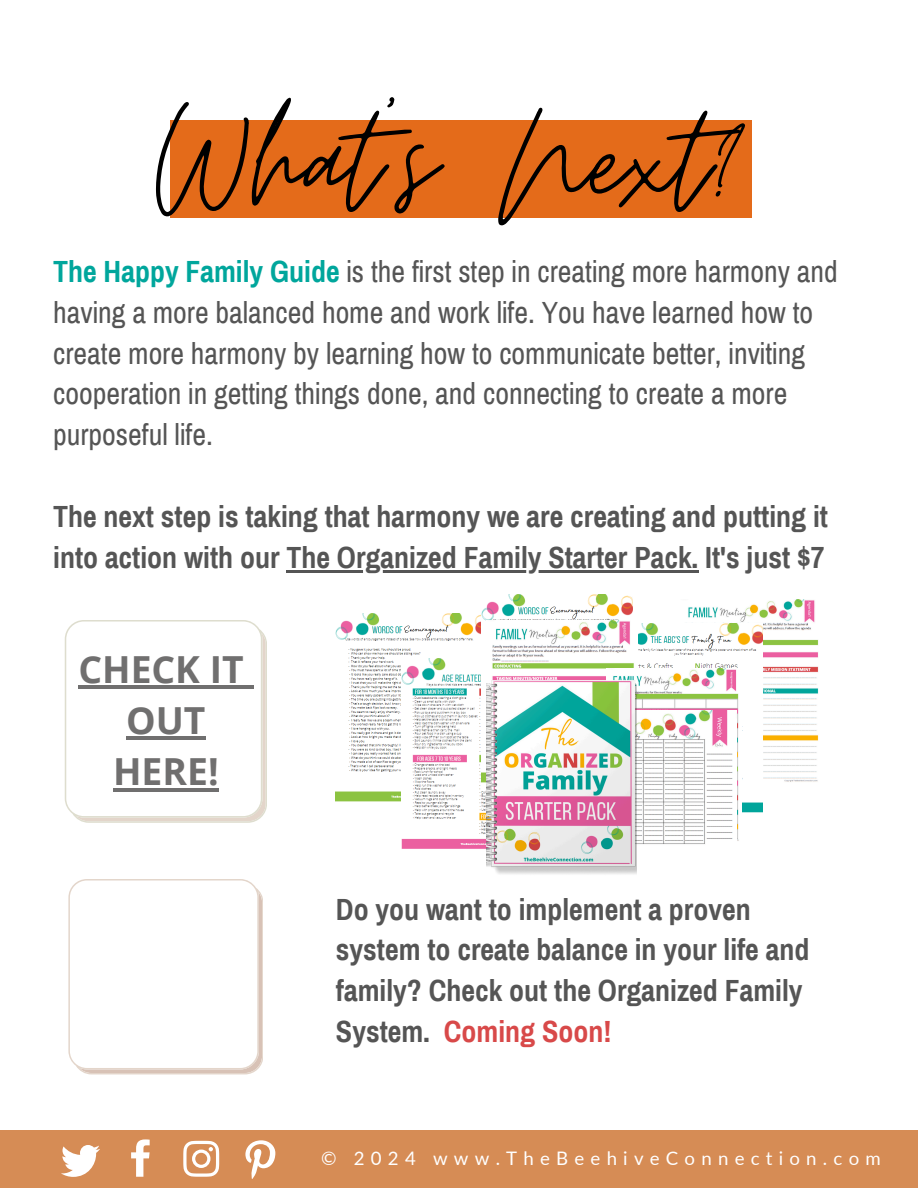
<style>
.page{position:relative;width:918px;height:1188px;background:#fff}
.page>*{position:absolute;margin:0;border:0;box-sizing:border-box;transform-origin:0 0}
.t1{font:162.6px "Moon Time";color:#000}
.t2{font:700 37.35px/51.3px "Open Sans";color:#706f6f;text-align:center}
.t3{font:30px/40.8px "Archivo Narrow";color:#555}
.t4{font:700 30px/40.8px "Archivo Narrow";color:#555}
.t5{font:18.6px "Lato";letter-spacing:.335em;color:#fff}
.s1{font-weight:700;color:#00a69c}
.s2{color:#d84949}
</style>
<div class="page">
<img style="left:688px;top:599px;width:131px;height:183px">
<img style="left:638px;top:624px;width:125px;height:189px">
<img style="left:336px;top:613px;width:145px;height:189px">
<img style="left:402px;top:658px;width:85px;height:196px">
<div style="left:0;top:1131px;width:918px;height:57px;background:#d68c55"></div>
<svg style="left:61px;top:1145px;width:39px;height:32px"></svg>
<svg style="left:131px;top:1139px;width:19px;height:38px"></svg>
<svg style="left:183px;top:1141px;width:36px;height:36px"></svg>
<svg style="left:245px;top:1140px;width:30px;height:39px"></svg>
<div style="left:170px;top:121px;width:581px;height:97px;background:#e46b1a"></div>
<svg style="left:68px;top:879px;width:195px;height:195px"></svg>
<img style="left:481px;top:594px;width:151px;height:196px">
<img style="left:487px;top:620px;width:147px;height:60px">
<img style="left:606px;top:669px;width:135px;height:172px">
<img style="left:637px;top:710px;width:99px;height:134px">
<img style="left:487px;top:680px;width:150px;height:194px">
<hr style="left:286px;top:570px;width:412px;height:2px;background:#555">
<svg style="left:65px;top:620px;width:202px;height:203px"></svg>
<hr style="left:126px;top:737px;width:80px;height:3px;background:#706f6f">
<hr style="left:113px;top:788px;width:106px;height:3px;background:#706f6f">
<p class="t1" style="left:156px;top:62px;width:597px">What's Next?</p>
<p class="t3" style="left:53px;top:252px;width:786px"><span class="s1">The Happy Family Guide</span> is the first step in creating more harmony and having a more balanced home and work life. You have learned how to create more harmony by learning how to communicate better, inviting cooperation in getting things done, and connecting to create a more purposeful life.</p>
<p class="t4" style="left:53px;top:496px;width:776px">The next step is taking that harmony we are creating and putting it into action with our The Organized Family Starter Pack. It's just $7</p>
<h3 class="t2" style="left:78px;top:643px;width:167px">CHECK IT<br>OUT<br>HERE!</h3>
<p class="t4" style="left:336px;top:889px;width:475px">Do you want to implement a proven system to create balance in your life and family? Check out the Organized Family System. <span class="s2">Coming Soon!</span></p>
<p class="t5" style="left:321px;top:1147px;width:561px">© 2024 www.TheBeehiveConnection.com</p>
</div>
